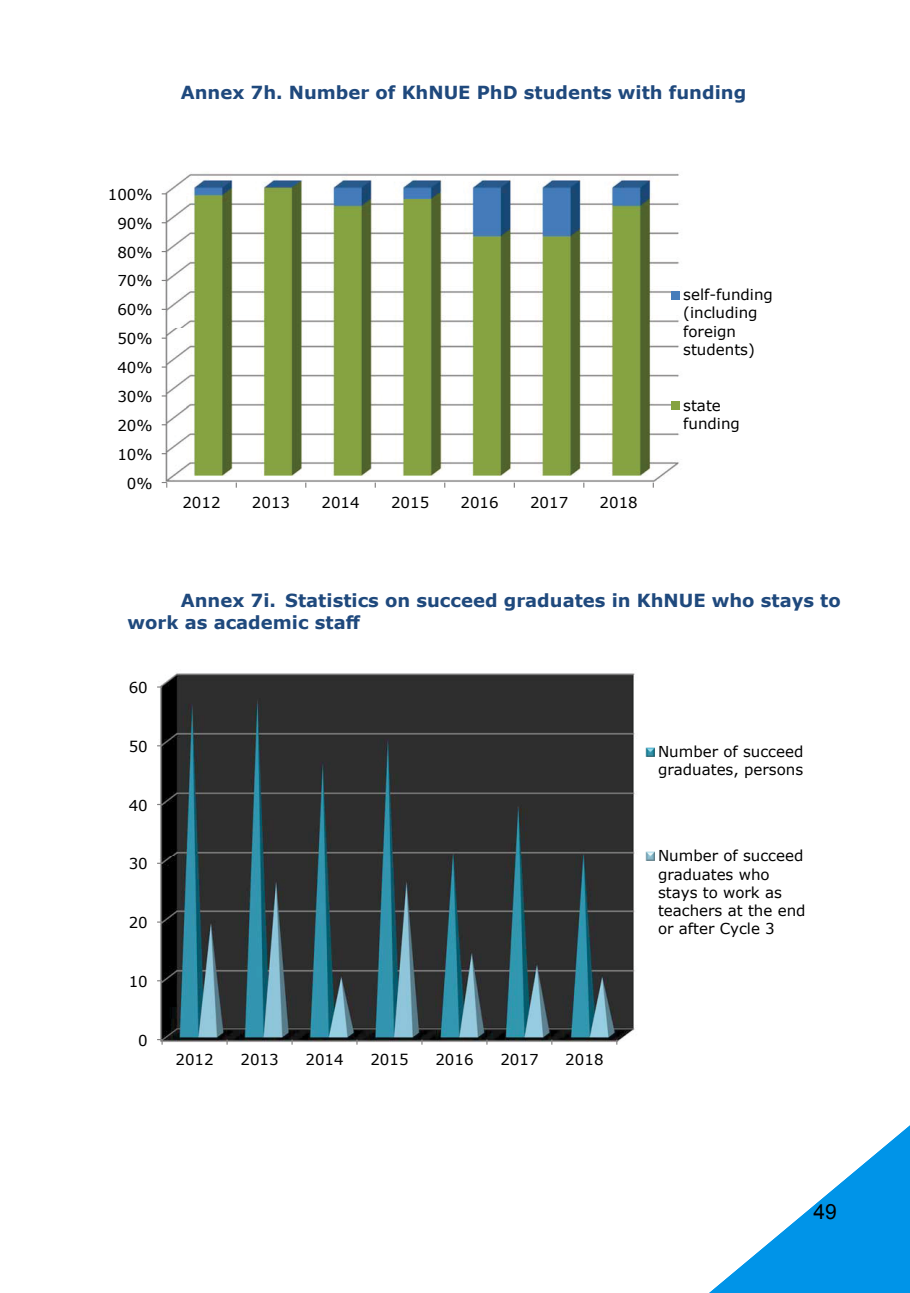
<style>
.page{position:relative;width:910px;height:1293px;background:#fff}
.page>*{position:absolute;margin:0;border:0;box-sizing:border-box;transform-origin:0 0}
.t1{font:21px "Arial";color:#000}
.t2{font:700 18px/21.6px "Verdana";color:#1f497d}
.t3{font:15px/18.1px "Verdana";color:#000}
</style>
<div class="page">
<svg style="left:709px;top:1125px;width:201px;height:168px"></svg>
<img style="left:163px;top:173px;width:517px;height:311px">
<svg style="left:162px;top:482px;width:5px;height:6px"></svg>
<div style="left:671px;top:291px;width:9px;height:8px;background:#457cba"></div>
<div style="left:671px;top:401px;width:9px;height:8px;background:#85a240"></div>
<img style="left:159px;top:673px;width:476px;height:370px">
<svg style="left:157px;top:1039px;width:6px;height:5px"></svg>
<svg style="left:646px;top:747px;width:9px;height:9px"></svg>
<svg style="left:646px;top:851px;width:9px;height:9px"></svg>
<p class="t2" style="left:181px;top:81px;width:567px">Annex 7h. Number of KhNUE PhD students with funding</p>
<p class="t3" style="left:108px;top:185px;width:46px">100%</p>
<p class="t3" style="left:117px;top:214px;width:37px">90%</p>
<p class="t3" style="left:117px;top:243px;width:37px">80%</p>
<p class="t3" style="left:117px;top:272px;width:37px">70%</p>
<p class="t3" style="left:117px;top:300px;width:37px">60%</p>
<p class="t3" style="left:117px;top:329px;width:37px">50%</p>
<p class="t3" style="left:117px;top:358px;width:37px">40%</p>
<p class="t3" style="left:117px;top:387px;width:37px">30%</p>
<p class="t3" style="left:117px;top:416px;width:37px">20%</p>
<p class="t3" style="left:117px;top:445px;width:37px">10%</p>
<p class="t3" style="left:127px;top:474px;width:27px">0%</p>
<p class="t3" style="left:182px;top:493px;width:40px">2012</p>
<p class="t3" style="left:252px;top:493px;width:40px">2013</p>
<p class="t3" style="left:321px;top:493px;width:40px">2014</p>
<p class="t3" style="left:391px;top:493px;width:40px">2015</p>
<p class="t3" style="left:461px;top:493px;width:40px">2016</p>
<p class="t3" style="left:530px;top:493px;width:40px">2017</p>
<p class="t3" style="left:599px;top:493px;width:40px">2018</p>
<p class="t3" style="left:683px;top:285px;width:91px">self-funding (including foreign students)</p>
<p class="t3" style="left:683px;top:396px;width:58px">state funding</p>
<p class="t2" style="left:128px;top:589px;width:715px;text-indent:53px">Annex 7i. Statistics on succeed graduates in KhNUE who stays to work as academic staff</p>
<p class="t3" style="left:129px;top:678px;width:21px">60</p>
<p class="t3" style="left:129px;top:737px;width:21px">50</p>
<p class="t3" style="left:129px;top:796px;width:21px">40</p>
<p class="t3" style="left:129px;top:854px;width:21px">30</p>
<p class="t3" style="left:129px;top:913px;width:21px">20</p>
<p class="t3" style="left:129px;top:972px;width:21px">10</p>
<p class="t3" style="left:138px;top:1031px;width:11px">0</p>
<p class="t3" style="left:175px;top:1050px;width:40px">2012</p>
<p class="t3" style="left:240px;top:1050px;width:40px">2013</p>
<p class="t3" style="left:305px;top:1050px;width:40px">2014</p>
<p class="t3" style="left:370px;top:1050px;width:40px">2015</p>
<p class="t3" style="left:435px;top:1050px;width:40px">2016</p>
<p class="t3" style="left:500px;top:1050px;width:40px">2017</p>
<p class="t3" style="left:565px;top:1050px;width:40px">2018</p>
<p class="t3" style="left:658px;top:742px;width:147px">Number of succeed graduates, persons</p>
<p class="t3" style="left:658px;top:847px;width:149px">Number of succeed graduates who stays to work as teachers at the end or after Cycle 3</p>
<h1 class="t1" style="left:813px;top:1197px;width:25px">49</h1>
</div>
